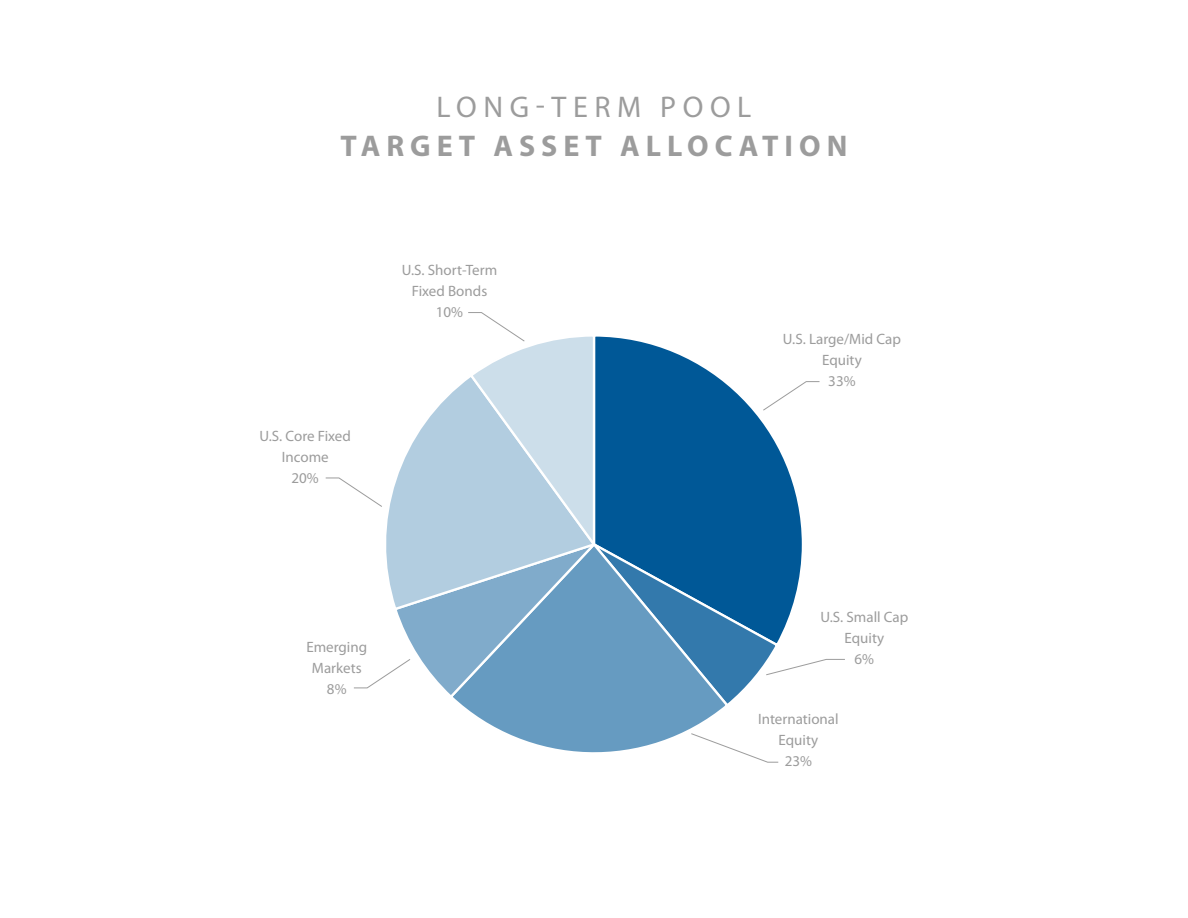
<style>
.page{position:relative;width:1188px;height:918px;background:#fff}
.page>*{position:absolute;margin:0;border:0;box-sizing:border-box;transform-origin:0 0}
.t1{font:700 30px "Myriad Pro";letter-spacing:.2em;color:#9c9c9c}
.t2{font:30px "Myriad Pro";letter-spacing:.22em;color:#9c9c9c}
.t3{font:15px/21px "Myriad Pro";color:#9c9c9c;text-align:center}
</style>
<div class="page">
<svg style="left:467px;top:709px;width:254px;height:44px"></svg>
<svg style="left:325px;top:312px;width:520px;height:397px"></svg>
<svg style="left:690px;top:733px;width:89px;height:30px"></svg>
<p class="t2" style="left:437px;top:88px;width:316px">LONG-TERM POOL</p>
<p class="t1" style="left:341px;top:126px;width:508px">TARGET ASSET ALLOCATION</p>
<p class="t3" style="left:260px;top:425px;width:93px">U.S. Core Fixed<br>Income</p>
<p class="t3" style="left:292px;top:467px;width:29px">20%</p>
<p class="t3" style="left:402px;top:260px;width:97px">U.S. Short-Term<br>Fixed Bonds</p>
<p class="t3" style="left:436px;top:302px;width:29px">10%</p>
<p class="t3" style="left:306px;top:636px;width:62px">Emerging<br>Markets</p>
<p class="t3" style="left:327px;top:678px;width:21px">8%</p>
<p class="t3" style="left:783px;top:328px;width:119px">U.S. Large/Mid Cap<br>Equity</p>
<p class="t3" style="left:828px;top:370px;width:29px">33%</p>
<p class="t3" style="left:821px;top:607px;width:89px">U.S. Small Cap<br>Equity</p>
<p class="t3" style="left:855px;top:649px;width:21px">6%</p>
<p class="t3" style="left:758px;top:708px;width:82px">International<br>Equity</p>
<p class="t3" style="left:785px;top:750px;width:29px">23%</p>
</div>
